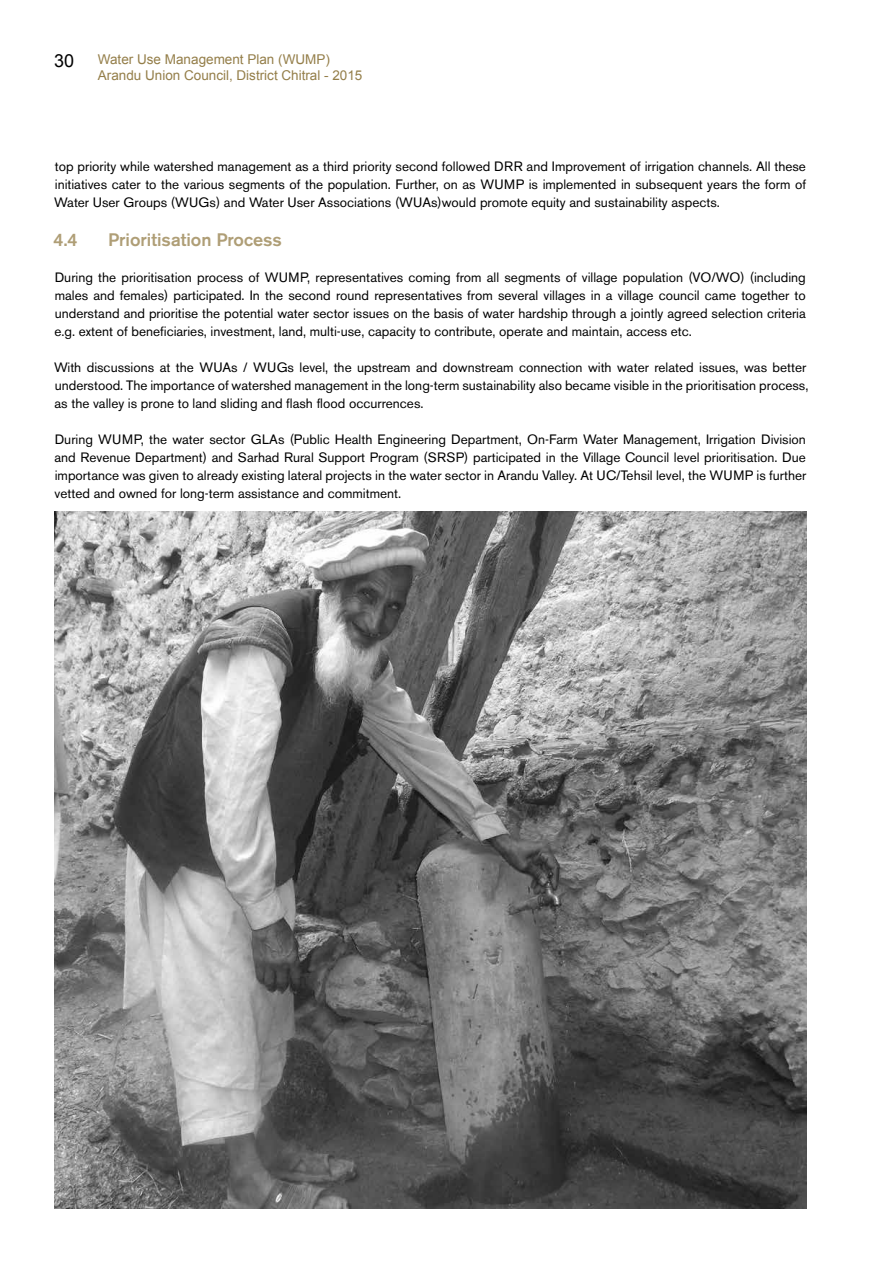
<style>
.page{position:relative;width:893px;height:1263px;background:#fff}
.page>*{position:absolute;margin:0;border:0;box-sizing:border-box;transform-origin:0 0}
.t1{font:500 18px "Akzidenz Grotesk BE";color:#af9e76}
.t2{font:18px "Arial";color:#000}
.t3{font:13.5px/18px "Akzidenz Grotesk BE";color:#000;text-align:justify}
.t4{font:13.5px/16.2px "Arial";color:#947e49}
</style>
<div class="page">
<img style="left:54px;top:512px;width:753px;height:697px">
<h1 class="t2" style="left:54px;top:49px;width:22px">30</h1>
<p class="t4" style="left:98px;top:51px;width:266px">Water Use Management Plan (WUMP)<br>Arandu Union Council, District Chitral - 2015</p>
<p class="t3" style="left:54px;top:157px;width:753px">top priority while watershed management as a third priority second followed DRR and Improvement of irrigation channels. All these initiatives cater to the various segments of the population. Further, on as WUMP is implemented in subsequent years the form of Water User Groups (WUGs) and Water User Associations (WUAs)would promote equity and sustainability aspects.</p>
<h1 class="t1" style="left:54px;top:229px;width:25px">4.4</h1>
<h1 class="t1" style="left:108px;top:229px;width:176px">Prioritisation Process</h1>
<p class="t3" style="left:54px;top:269px;width:753px">During the prioritisation process of WUMP, representatives coming from all segments of village population (VO/WO) (including males and females) participated. In the second round representatives from several villages in a village council came together to understand and prioritise the potential water sector issues on the basis of water hardship through a jointly agreed selection criteria e.g. extent of beneficiaries, investment, land, multi-use, capacity to contribute, operate and maintain, access etc.</p>
<p class="t3" style="left:54px;top:359px;width:756px;text-align:left">With discussions at the WUAs / WUGs level, the upstream and downstream connection with water related issues, was better understood. The importance of watershed management in the long-term sustainability also became visible in the prioritisation process, as the valley is prone to land sliding and flash flood occurrences.</p>
<p class="t3" style="left:55px;top:431px;width:753px">During WUMP, the water sector GLAs (Public Health Engineering Department, On-Farm Water Management, Irrigation Division and Revenue Department) and Sarhad Rural Support Program (SRSP) participated in the Village Council level prioritisation. Due importance was given to already existing lateral projects in the water sector in Arandu Valley. At UC/Tehsil level, the WUMP is further vetted and owned for long-term assistance and commitment.</p>
</div>
